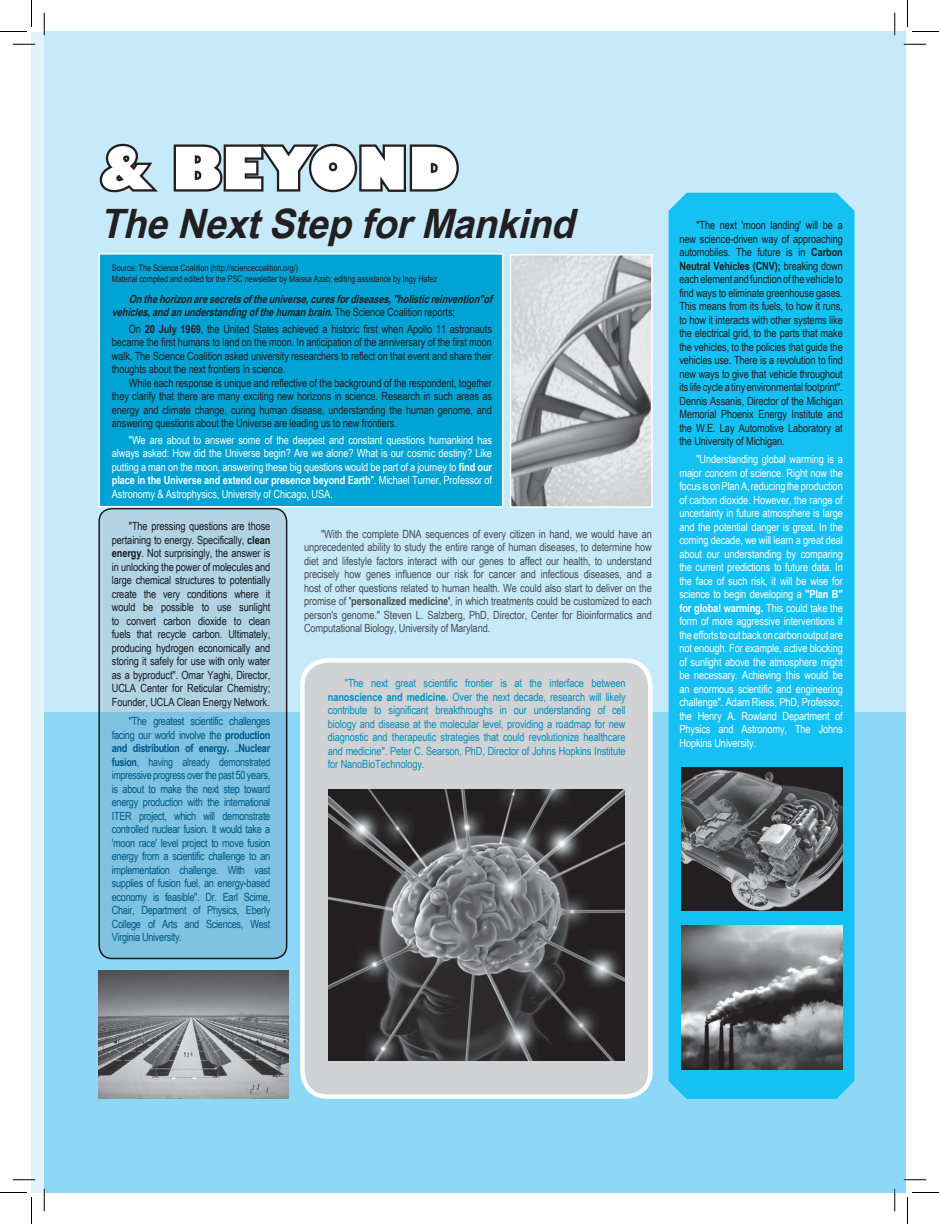
<style>
.page{position:relative;width:939px;height:1224px;background:#fff}
.page>*{position:absolute;margin:0;border:0;box-sizing:border-box;transform-origin:0 0}
.t1{font:800 57px "Gill Sans";color:#fff}
.t2{font:italic 700 40.5px "Arial Narrow Special G1";color:#231f20;scale:1.16 1}
.t3{font:11.25px/13.5px "Arial Narrow Special G1";letter-spacing:-.01em;color:#231f20;text-align:justify}
.t4{font:11.25px/13.5px "Arial Narrow Special G1";letter-spacing:-.01em;color:#fff;text-align:justify}
.t5{font:11.25px/13.5px "Arial Narrow Special G1";letter-spacing:-.03em;color:#00769d;text-align:justify}
.t6{font:11.25px/13.5px "Arial Narrow Special G1";letter-spacing:-.01em;color:#4b4c4d;text-align:justify}
.t7{font:11.25px/13.5px "Arial Narrow Special G1";letter-spacing:-.01em;color:#0090bf;text-align:justify}
.t8{font:italic 700 11.25px/13.5px "Arial Narrow Special G1";color:#231f20}
.t9{font:9px/10.5px "Arial Narrow Special G1";letter-spacing:-.01em;color:#231f20}
.s1{font-weight:400;font-style:normal}
.s2{font-weight:700}
.s3{font-family:"Win Soft Pro";font-weight:700}
</style>
<div class="page">
<div style="left:32px;top:32px;width:12px;height:1160px;background:#e1f4fc"></div>
<div style="left:44px;top:31px;width:861px;height:728px;background:#c6eafa"></div>
<div style="left:98px;top:253px;width:405px;height:254px;background:#00a3d4;border:2px solid #fff"></div>
<div style="left:44px;top:712px;width:861px;height:480px;background:#8dd7f7"></div>
<div style="left:302px;top:660px;width:348px;height:436px;background:#d1d2d4;border-radius:26px"></div>
<div style="left:300px;top:658px;width:353px;height:441px;border:4px solid #fff;border-radius:26px"></div>
<svg style="left:99px;top:143px;width:59px;height:50px"></svg>
<svg style="left:173px;top:143px;width:286px;height:50px"></svg>
<svg style="left:99px;top:509px;width:188px;height:449px;background:#95c9e2"></svg>
<div style="left:98px;top:508px;width:189px;height:451px;border:2px solid #231f20;border-radius:13px"></div>
<div style="left:669px;top:193px;width:185px;height:906px;background:#15c0f2"></div>
<img style="left:513px;top:257px;width:137px;height:248px">
<div style="left:510px;top:254px;width:143px;height:254px;border:2px solid #fff"></div>
<img style="left:681px;top:768px;width:162px;height:143px">
<img style="left:98px;top:970px;width:190px;height:129px">
<img style="left:681px;top:926px;width:162px;height:143px">
<img style="left:329px;top:790px;width:296px;height:270px">
<hr style="left:13px;top:43px;width:22px;height:2px;background:#fff">
<hr style="left:904px;top:43px;width:22px;height:2px;background:#fff">
<hr style="left:43px;top:13px;width:2px;height:22px;background:#fff">
<hr style="left:43px;top:1189px;width:2px;height:22px;background:#fff">
<hr style="left:894px;top:13px;width:2px;height:22px;background:#fff">
<hr style="left:894px;top:1189px;width:2px;height:22px;background:#fff">
<svg style="left:13px;top:44px;width:22px;height:1px"></svg>
<svg style="left:904px;top:44px;width:22px;height:1px"></svg>
<svg style="left:13px;top:1179px;width:22px;height:1px"></svg>
<svg style="left:904px;top:1179px;width:22px;height:1px"></svg>
<svg style="left:44px;top:13px;width:1px;height:22px"></svg>
<svg style="left:44px;top:1189px;width:1px;height:22px"></svg>
<svg style="left:894px;top:13px;width:1px;height:22px"></svg>
<svg style="left:894px;top:1189px;width:1px;height:22px"></svg>
<svg style="left:0;top:0;width:32px;height:32px"></svg>
<svg style="left:0;top:1192px;width:32px;height:32px"></svg>
<svg style="left:907px;top:0;width:32px;height:32px"></svg>
<svg style="left:907px;top:1192px;width:32px;height:32px"></svg>
<h1 class="t1" style="left:99px;top:133px;width:360px">&amp; BEYOND</h1>
<h2 class="t2" style="left:99px;top:197px;width:420px">The Next Step for Mankind</h2>
<p class="t9" style="left:112px;top:262px;width:327px">Source: The Science Coalition (http://sciencecoalition.org/)<br>Material compiled and edited for the PSC newsletter by Maissa Azab; editing assistance by Ingy Hafez</p>
<p class="t8" style="left:112px;top:291px;width:385px;text-indent:17px">On the horizon are secrets of the universe, cures for diseases, "holistic reinvention"of vehicles, and an understanding of the human brain.<span class="s1">T h e S c i e n c e C o a l i t i o n r e p o rt s ;</span></p>
<p class="t3" style="left:112px;top:321px;width:382px;text-indent:17px">On <span class="s2">20 July 1969</span>, the United States achieved a historic first when Apollo 11 astronauts became the first humans to land on the moon. In anticipation of the anniversary of the first moon walk, The Science Coalition asked university researchers to reflect on that event and share their thoughts about the next frontiers in science.</p>
<p class="t3" style="left:112px;top:375px;width:382px;text-indent:17px">While each response is unique and reflective of the background of the respondent, together they clarify that there are many exciting new horizons in science. Research in such areas as energy and climate change, curing human disease, understanding the human genome, and answering questions about the Universe are leading us to new frontiers.</p>
<p class="t4" style="left:112px;top:432px;width:382px;text-indent:17px">"We are about to answer some of the deepest and constant questions humankind has always asked: How did the Universe begin? Are we alone? What is our cosmic destiny? Like putting a man on the moon, answering these big questions would be part of a journey to <span class="s2">find our place in the Universe and extend our presence beyond Earth</span>". Michael Turner, Professor of Astronomy &amp; Astrophysics, University of Chicago, USA.</p>
<p class="t3" style="left:112px;top:519px;width:160px;text-indent:17px">"The pressing questions are those pertaining to energy. Specifically, <span class="s2">clean energy</span>. Not surprisingly, the answer is in unlocking the power of molecules and large chemical structures to potentially create the very conditions where it would be possible to use sunlight to convert carbon dioxide to clean fuels that recycle carbon. Ultimately, producing hydrogen economically and storing it safely for use with only water as a byproduct". Omar Yaghi, Director, UCLA Center for Reticular Chemistry; Founder, UCLA Clean Energy Network.</p>
<p class="t5" style="left:112px;top:714px;width:160px;text-indent:17px">"The greatest scientific challenges facing our world involve the <span class="s2">production and distribution of energy.</span> <span class="s3">…</span><span class="s2">Nuclear fusion</span>, having already demonstrated impressive progress over the past 50 years, is about to make the next step toward energy production with the international ITER project, which will demonstrate controlled nuclear fusion. It would take a 'moon race' level project to move fusion energy from a scientific challenge to an implementation challenge. With vast supplies of fusion fuel, an energy-based economy is feasible". Dr. Earl Scime, Chair, Department of Physics, Eberly College of Arts and Sciences, West Virginia University.</p>
<p class="t6" style="left:304px;top:526px;width:349px;text-indent:17px">"With the complete DNA sequences of every citizen in hand, we would have an unprecedented ability to study the entire range of human diseases, to determine how diet and lifestyle factors interact with our genes to affect our health, to understand precisely how genes influence our risk for cancer and infectious diseases, and a host of other questions related to human health. We could also start to deliver on the promise of <span class="s2">'personalized medicine'</span>, in which treatments could be customized to each person's genome." Steven L. Salzberg, PhD, Director, Center for Bioinformatics and Computational Biology, University of Maryland.</p>
<p class="t7" style="left:328px;top:676px;width:299px;text-indent:17px">"The next great scientific frontier is at the interface between <span class="s2">nanoscience and medicine.</span> Over the next decade, research will likely contribute to significant breakthroughs in our understanding of cell biology and disease at the molecular level, providing a roadmap for new diagnostic and therapeutic strategies that could revolutionize healthcare and medicine". Peter C. Searson, PhD, Director of Johns Hopkins Institute for NanoBioTechnology.</p>
<p class="t3" style="left:679px;top:218px;width:165px;text-indent:17px">"The next 'moon landing' will be a new science-driven way of approaching automobiles. The future is in <span class="s2">Carbon Neutral Vehicles (CNV);</span> breaking down each element and function of the vehicle to find ways to eliminate greenhouse gases.<br>This means from its fuels, to how it runs, to how it interacts with other systems like the electrical grid, to the parts that make the vehicles, to the policies that guide the vehicles use. There is a revolution to find new ways to give that vehicle throughout its life cycle a tiny environmental footprint".<br>Dennis Assanis, Director of the Michigan Memorial Phoenix Energy Institute and the W.E. Lay Automotive Laboratory at the University of Michigan.</p>
<p class="t4" style="left:679px;top:452px;width:165px;text-indent:17px">"Understanding global warming is a major concern of science. Right now the focus is on Plan A, reducing the production of carbon dioxide. However, the range of uncertainty in future atmosphere is large and the potential danger is great. In the coming decade, we will learn a great deal about our understanding by comparing the current predictions to future data. In the face of such risk, it will be wise for science to begin developing a <span class="s2">"Plan B" for global warming.</span> This could take the form of more aggressive interventions if the efforts to cut back on carbon output are not enough. For example, active blocking of sunlight above the atmosphere might be necessary. Achieving this would be an enormous scientific and engineering challenge". Adam Riess, PhD, Professor, the Henry A. Rowland Department of Physics and Astronomy, The Johns Hopkins University.</p>
</div>
